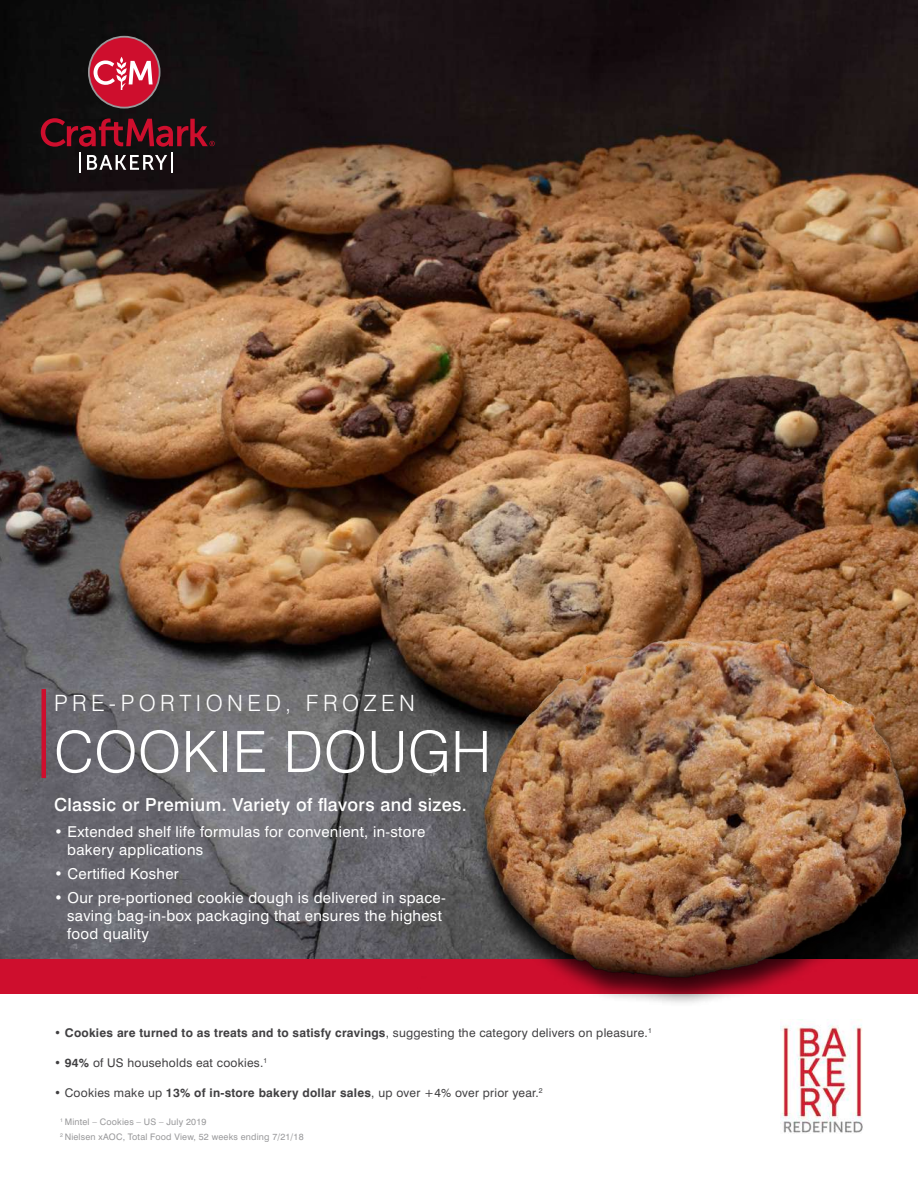
<style>
.page{position:relative;width:918px;height:1188px;background:#fff}
.page>*{position:absolute;margin:0;border:0;box-sizing:border-box;transform-origin:0 0}
.t1{font:300 57px "Swiss 721 BT";letter-spacing:.01em;color:#fff}
.t2{font:300 22.5px "Swiss 721 BT";letter-spacing:.2em;color:#fff}
.t3{font:500 18px "Swiss 721 BT";letter-spacing:.02em;color:#fff}
.t4{font:15px/18px "Swiss 721 BT";letter-spacing:.02em;color:#fff}
.t5{font:12px "Swiss 721 BT";letter-spacing:.02em;color:#414042}
.t6{font:700 12px "Swiss 721 BT";letter-spacing:.02em;color:#414042}
.t7{font:9px/14.4px "Swiss 721 BT";letter-spacing:.02em;color:#98989a}
.s1{font-weight:400}
.s2{font-weight:700}
</style>
<div class="page">
<img style="left:0;top:0;width:918px;height:959px">
<svg style="left:88px;top:36px;width:72px;height:73px;background:#a63446"></svg>
<svg style="left:41px;top:118px;width:174px;height:54px;background:#451c23"></svg>
<img style="left:781px;top:1019px;width:82px;height:114px">
<div style="left:0;top:959px;width:918px;height:35px;background:#ce0e2d"></div>
<img style="left:417px;top:597px;width:501px;height:406px">
<hr style="left:42px;top:689px;width:4px;height:89px;background:#ce0e2d">
<h2 class="t2" style="left:54px;top:689px;width:363px">PRE-PORTIONED, FROZEN</h2>
<h1 class="t1" style="left:54px;top:717px;width:439px">COOKIE DOUGH</h1>
<p class="t3" style="left:54px;top:794px;width:414px">Classic or Premium. Variety of flavors and sizes.</p>
<p class="t4" style="left:67px;top:822px;width:360px;text-indent:-13px">• Extended shelf life formulas for convenient, in-store bakery applications</p>
<p class="t4" style="left:54px;top:864px;width:126px">• Certified Kosher</p>
<p class="t4" style="left:67px;top:888px;width:380px;text-indent:-13px">• Our pre-portioned cookie dough is delivered in space&shy;saving bag-in-box packaging that ensures the highest food quality</p>
<p class="t6" style="left:54px;top:1025px;width:599px"><span class="s1">•</span> Cookies are turned to as treats and to satisfy cravings<span class="s1">, suggesting the category delivers on pleasure.</span><sup>1</sup></p>
<p class="t5" style="left:54px;top:1055px;width:215px">• <span class="s2">94%</span> of US households eat cookies.<sup>1</sup></p>
<p class="t5" style="left:54px;top:1085px;width:490px">• Cookies make up <span class="s2">13% of in-store bakery dollar sales</span>, up over +4% over prior year.<sup>2</sup></p>
<p class="t7" style="left:60px;top:1115px;width:245px"><sup>1</sup> Mintel – Cookies – US – July 2019<br><sup>2</sup> Nielsen xAOC, Total Food View, 52 weeks ending 7/21/18</p>
</div>
